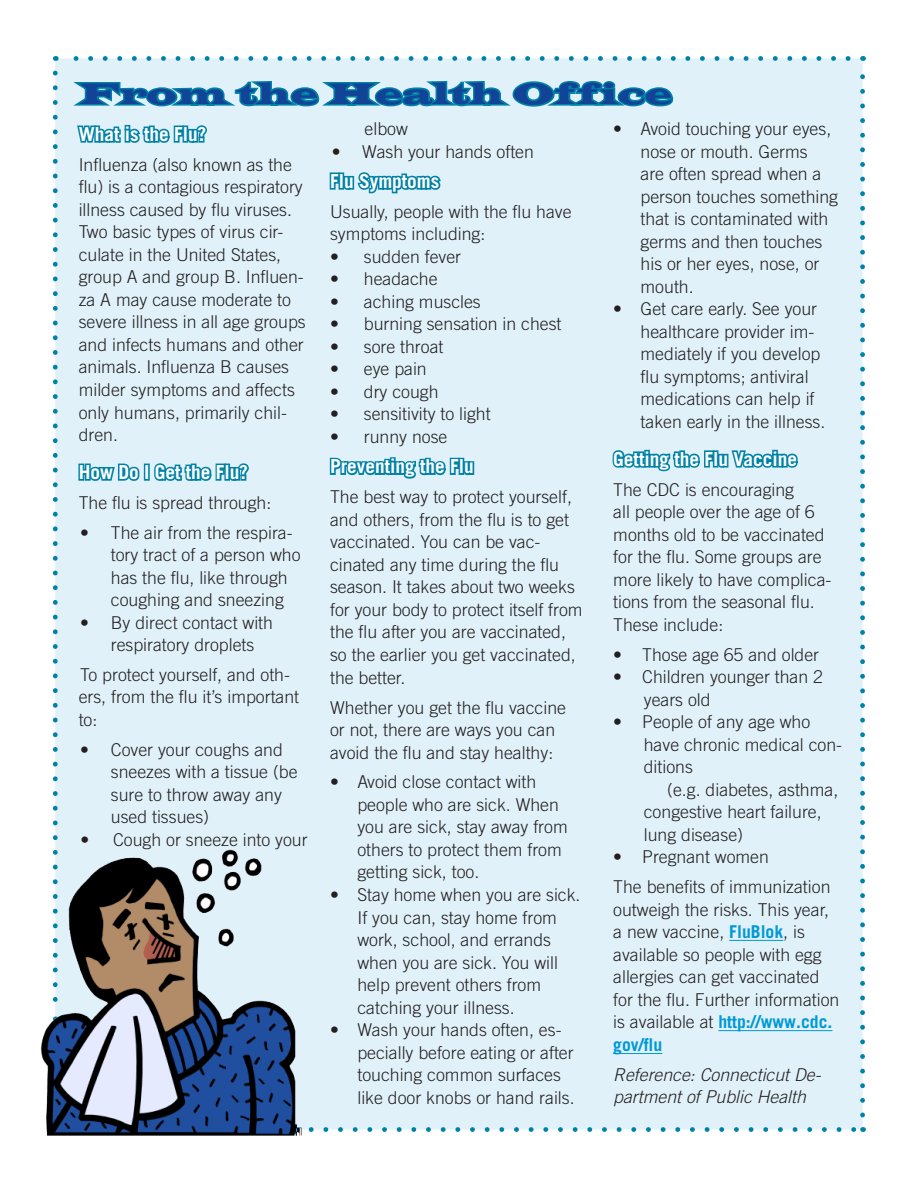
<style>
.page{position:relative;width:918px;height:1188px;background:#fff}
.page>*{position:absolute;margin:0;border:0;box-sizing:border-box;transform-origin:0 0}
.t1{font:30.6px "Latin Wide";color:#114497}
.t2{font:700 19.35px "Trade Gothic";color:#fff}
.t3{font:300 17.7px/22.5px "Trade Gothic";color:#231f20}
.t4{font:italic 300 17.7px/22.5px "Trade Gothic";color:#231f20}
.s1{font-weight:700;color:#0099d6}
</style>
<div class="page">
<div style="left:55px;top:58px;width:808px;height:1072px;background:#e0f1f9"></div>
<svg style="left:311px;top:1127px;width:544px;height:5px"></svg>
<svg style="left:62px;top:56px;width:786px;height:5px"></svg>
<svg style="left:53px;top:73px;width:5px;height:769px"></svg>
<img style="left:40px;top:842px;width:271px;height:294px">
<svg style="left:77px;top:439px;width:64px;height:68px;background:#b6dce9"></svg>
<div style="left:144px;top:464px;width:6px;height:17px;border:3px solid #0082a7"></div>
<svg style="left:153px;top:462px;width:97px;height:21px;background:#54abc5"></svg>
<svg style="left:68px;top:78px;width:607px;height:136px;background:#c3e2ee"></svg>
<svg style="left:328px;top:456px;width:148px;height:41px;background:#97cdde"></svg>
<svg style="left:611px;top:449px;width:188px;height:40px;background:#94cbdd"></svg>
<hr style="left:613px;top:1053px;width:49px;height:1px;background:#0099d6">
<hr style="left:718px;top:1030px;width:114px;height:1px;background:#0099d6">
<hr style="left:729px;top:940px;width:54px;height:1px;background:#0099d6">
<svg style="left:860px;top:56px;width:5px;height:1059px"></svg>
<p class="t1" style="left:79px;top:74px;width:595px">From the Health Office</p>
<p class="t2" style="left:79px;top:122px;width:129px">What is the Flu?</p>
<p class="t3" style="left:79px;top:153px;width:229px">Infuenza (also known as the fu) is a contagious respiratory illness caused by fu viruses.<br>Two basic types of virus cir&shy;culate in the United States, group A and group B. Infuen&shy;za A may cause moderate to severe illness in all age groups and infects humans and other animals. Infuenza B causes milder symptoms and affects only humans, primarily chil&shy;dren.</p>
<p class="t2" style="left:79px;top:460px;width:171px">How Do I Get the Flu?</p>
<p class="t3" style="left:79px;top:491px;width:194px">The fu is spread through:</p>
<p class="t3" style="left:111px;top:521px;width:191px;text-indent:-31px">• The air from the respira&shy;tory tract of a person who has the fu, like through coughing and sneezing</p>
<p class="t3" style="left:111px;top:611px;width:164px;text-indent:-31px">• By direct contact with respiratory droplets</p>
<p class="t3" style="left:79px;top:663px;width:222px">To protect yourself, and oth&shy;ers, from the fu it’s important to:</p>
<p class="t3" style="left:111px;top:738px;width:188px;text-indent:-31px">• Cover your coughs and sneezes with a tissue (be sure to throw away any used tissues)</p>
<p class="t3" style="left:80px;top:828px;width:229px">• Cough or sneeze into your</p>
<p class="t3" style="left:641px;top:117px;width:199px;text-indent:-27px">• Avoid touching your eyes, nose or mouth. Germs<br>are often spread when a person touches something that is contaminated with germs and then touches his or her eyes, nose, or mouth.</p>
<p class="t3" style="left:641px;top:298px;width:186px;text-indent:-27px">• Get care early. See your healthcare provider im&shy;mediately if you develop fu symptoms; antiviral medications can help if taken early in the illness.</p>
<p class="t2" style="left:613px;top:447px;width:185px">Getting the Flu Vaccine</p>
<p class="t3" style="left:613px;top:478px;width:220px">The CDC is encouraging<br>all people over the age of 6 months old to be vaccinated for the fu. Some groups are more likely to have complica&shy;tions from the seasonal fu.<br>These include:</p>
<p class="t3" style="left:613px;top:643px;width:207px">• Those age 65 and older</p>
<p class="t3" style="left:644px;top:665px;width:181px;text-indent:-31px">• Children younger than 2 years old</p>
<p class="t3" style="left:613px;top:710px;width:199px">• People of any age who</p>
<p class="t3" style="left:644px;top:733px;width:200px">have chronic medical con-</p>
<p class="t3" style="left:644px;top:755px;width:51px">ditions</p>
<p class="t3" style="left:667px;top:778px;width:173px">(e.g. diabetes, asthma,</p>
<p class="t3" style="left:644px;top:800px;width:179px">congestive heart failure,</p>
<p class="t3" style="left:644px;top:823px;width:101px">lung disease)</p>
<p class="t3" style="left:613px;top:842px;width:219px;line-height:29.7px">• Pregnant women<br>The benefts of immunization</p>
<p class="t3" style="left:613px;top:898px;width:228px">outweigh the risks. This year, a new vaccine, <span class="s1">FluBlok</span>, is available so people with egg allergies can get vaccinated for the fu. Further information is available at <span class="s1">http://www.cdc. gov/flu</span></p>
<p class="t4" style="left:613px;top:1063px;width:209px">Reference: Connecticut De&shy;partment of Public Health</p>
<p class="t3" style="left:365px;top:117px;width:45px">elbow</p>
<p class="t3" style="left:332px;top:140px;width:204px">• Wash your hands often</p>
<p class="t2" style="left:330px;top:169px;width:111px">Flu Symptoms</p>
<p class="t3" style="left:330px;top:200px;width:243px">Usually, people with the fu have symptoms including:</p>
<p class="t3" style="left:330px;top:245px;width:133px">• sudden fever</p>
<p class="t3" style="left:330px;top:268px;width:109px">• headache</p>
<p class="t3" style="left:330px;top:290px;width:152px">• aching muscles</p>
<p class="t3" style="left:330px;top:313px;width:233px">• burning sensation in chest</p>
<p class="t3" style="left:330px;top:335px;width:115px">• sore throat</p>
<p class="t3" style="left:330px;top:358px;width:98px">• eye pain</p>
<p class="t3" style="left:330px;top:380px;width:110px">• dry cough</p>
<p class="t3" style="left:330px;top:403px;width:162px">• sensitivity to light</p>
<p class="t3" style="left:330px;top:425px;width:119px">• runny nose</p>
<p class="t2" style="left:330px;top:455px;width:145px">Preventing the Flu</p>
<p class="t3" style="left:330px;top:485px;width:254px">The best way to protect yourself, and others, from the fu is to get vaccinated. You can be vac&shy;cinated any time during the fu season. It takes about two weeks for your body to protect itself from the fu after you are vaccinated, so the earlier you get vaccinated, the better.</p>
<p class="t3" style="left:330px;top:696px;width:237px">Whether you get the flu vaccine or not, there are ways you can avoid the fu and stay healthy:</p>
<p class="t3" style="left:357px;top:771px;width:212px;text-indent:-27px">• Avoid close contact with people who are sick. When you are sick, stay away from others to protect them from getting sick, too.</p>
<p class="t3" style="left:357px;top:883px;width:225px;text-indent:-27px">• Stay home when you are sick.<br>If you can, stay home from work, school, and errands when you are sick. You will help prevent others from catching your illness.</p>
<p class="t3" style="left:357px;top:1018px;width:219px;text-indent:-27px">• Wash your hands often, es&shy;pecially before eating or after touching common surfaces like door knobs or hand rails.</p>
</div>
